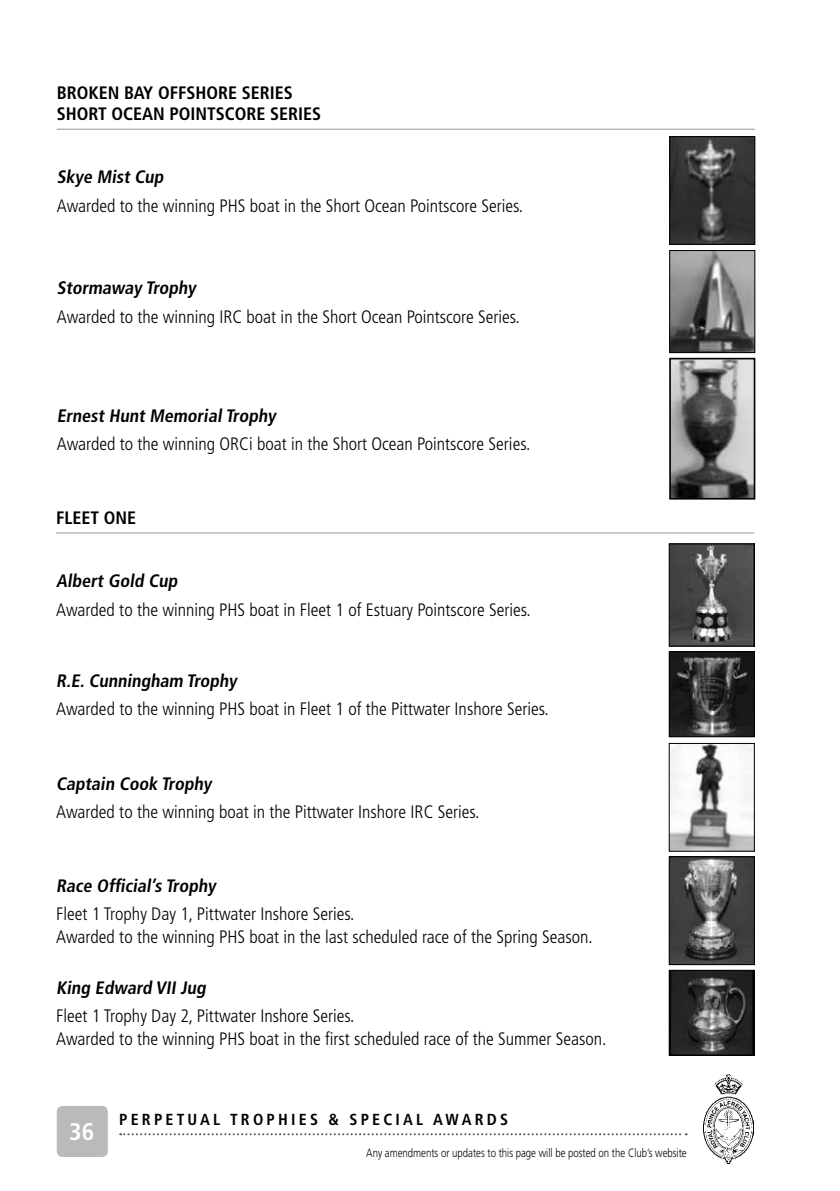
<style>
.page{position:relative;width:840px;height:1191px;background:#fff}
.page>*{position:absolute;margin:0;border:0;box-sizing:border-box;transform-origin:0 0}
.t1{font:700 condensed 24px "Frutiger";color:#fff}
.t2{font:300 condensed 18px/23px "Frutiger";color:#000}
.t3{font:700 condensed 18px/21.6px "Frutiger";color:#000}
.t4{font:700 condensed 16px "Frutiger";letter-spacing:.2em;color:#000}
.t5{font:300 12px "Frutiger";color:#000;scale:.8 1}
</style>
<div class="page">
<div style="left:57px;top:1106px;width:51px;height:51px;background:#b8babc;border-radius:6px"></div>
<svg style="left:120px;top:1133px;width:566px;height:2px"></svg>
<img style="left:703px;top:1074px;width:50px;height:89px">
<hr style="left:57px;top:129px;width:697px;height:1px;background:#939598">
<img style="left:670px;top:252px;width:83px;height:99px">
<div style="left:668px;top:250px;width:87px;height:103px;border:1px solid #000"></div>
<img style="left:671px;top:361px;width:81px;height:135px">
<div style="left:668px;top:358px;width:87px;height:141px;border:2px solid #000"></div>
<img style="left:670px;top:138px;width:83px;height:105px">
<div style="left:668px;top:136px;width:87px;height:109px;border:1px solid #000"></div>
<hr style="left:56px;top:532px;width:698px;height:1px;background:#939598">
<img style="left:670px;top:858px;width:82px;height:105px">
<div style="left:668px;top:856px;width:86px;height:109px;border:1px solid #000"></div>
<img style="left:670px;top:971px;width:82px;height:82px">
<div style="left:668px;top:969px;width:86px;height:86px;border:1px solid #000"></div>
<img style="left:670px;top:545px;width:82px;height:99px">
<div style="left:668px;top:543px;width:86px;height:103px;border:1px solid #000"></div>
<img style="left:670px;top:653px;width:82px;height:82px">
<div style="left:668px;top:651px;width:86px;height:86px;border:1px solid #000"></div>
<img style="left:670px;top:745px;width:82px;height:104px">
<p class="t3" style="left:57px;top:82px;width:266px">BROKEN BAY OFFSHORE SERIES<br>SHORT OCEAN POINTSCORE SERIES</p>
<p class="t3" style="left:57px;top:166px;width:111px">Skye Mist Cup</p>
<p class="t2" style="left:57px;top:194px;width:468px">Awarded to the winning PHS boat in the Short Ocean Pointscore Series.</p>
<p class="t3" style="left:57px;top:277px;width:141px">Stormaway Trophy</p>
<p class="t2" style="left:57px;top:305px;width:464px">Awarded to the winning IRC boat in the Short Ocean Pointscore Series.</p>
<p class="t3" style="left:57px;top:404px;width:220px">Ernest Hunt MemorialTrophy</p>
<p class="t2" style="left:57px;top:433px;width:475px">Awarded to the winning ORCi boat in the Short Ocean Pointscore Series.</p>
<p class="t3" style="left:56px;top:507px;width:81px">FLEET ONE</p>
<p class="t3" style="left:56px;top:570px;width:126px">Albert Gold Cup</p>
<p class="t2" style="left:56px;top:598px;width:475px">Awarded to the winning PHS boat in Fleet 1 of Estuary Pointscore Series.</p>
<p class="t3" style="left:56px;top:669px;width:182px">R.E.Cunningham Trophy</p>
<p class="t2" style="left:56px;top:698px;width:493px">Awarded to the winning PHS boat in Fleet 1 of the Pittwater Inshore Series.</p>
<p class="t3" style="left:56px;top:772px;width:157px">Captain Cook Trophy</p>
<p class="t2" style="left:56px;top:801px;width:424px">Awarded to the winning boat in the Pittwater Inshore IRC Series.</p>
<p class="t3" style="left:56px;top:874px;width:161px">Race Official’s Trophy</p>
<p class="t2" style="left:56px;top:903px;width:537px">Fleet 1 Trophy Day 1, Pittwater Inshore Series.<br>Awarded to the winning PHS boat in the last scheduled race of the Spring Season.</p>
<p class="t3" style="left:56px;top:976px;width:154px">King Edward VII Jug</p>
<p class="t2" style="left:56px;top:1005px;width:551px">Fleet 1 Trophy Day 2, Pittwater Inshore Series.<br>Awarded to the winning PHS boat in the first scheduled race of the Summer Season.</p>
<h1 class="t1" style="left:69px;top:1117px;width:26px">36</h1>
<p class="t4" style="left:119px;top:1109px;width:390px">PERPETUAL TROPHIES &amp; SPECIAL AWARDS</p>
<p class="t5" style="left:366px;top:1146px;width:402px">Any amendments or updates to this page will be posted on the Club’s website</p>
</div>
